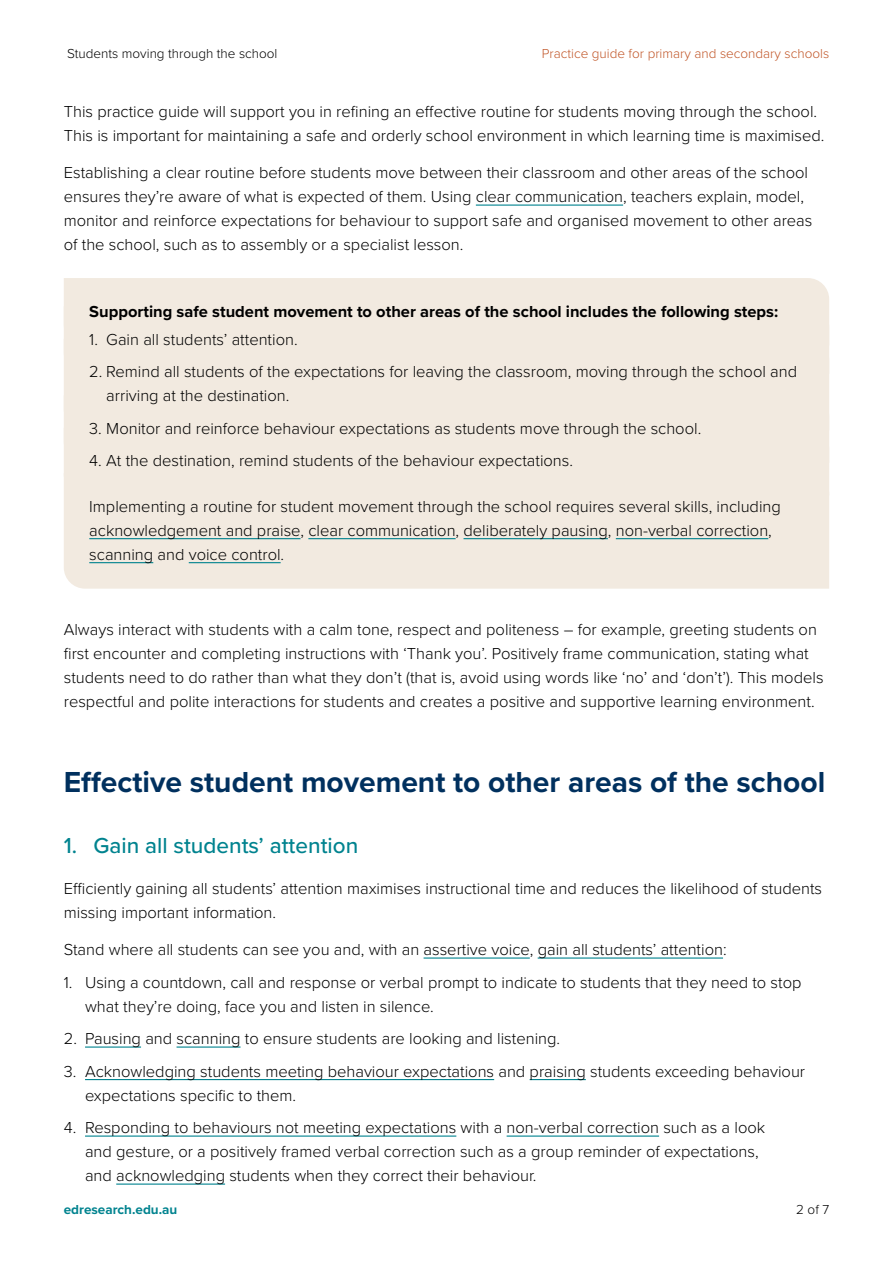
<style>
.page{position:relative;width:893px;height:1263px;background:#fff}
.page>*{position:absolute;margin:0;border:0;box-sizing:border-box;transform-origin:0 0}
.t1{font:700 30px "Proxima Nova";color:#00305e}
.H2_numbered{font:500 22.5px "Proxima Nova";color:#01838f}
.List_L1{font:300 16.5px/24px "Proxima Nova";color:#000}
.Box_List_-_NO_spacing{font:300 16.5px/24px "Proxima Nova";color:#000}
.Box_-_body_-_NO_spacing{font:300 16.5px/24px "Proxima Nova";color:#000}
.Box_-_Heading{font:700 16.5px "Proxima Nova";color:#000}
.t2{font:300 13.5px "Proxima Nova";color:#c15628}
.t3{font:300 13.5px "Proxima Nova";color:#000}
.t4{font:700 13.5px "Proxima Nova";color:#01838f}
</style>
<div class="page">
<hr style="left:476px;top:204px;width:147px;height:2px;background:#01838f">
<div style="left:64px;top:278px;width:765px;height:28px;background:#f2eae0"></div>
<div style="left:64px;top:306px;width:765px;height:33px;background:#f2eae0"></div>
<div style="left:64px;top:339px;width:765px;height:56px;background:#f2eae0"></div>
<div style="left:64px;top:395px;width:765px;height:33px;background:#f2eae0"></div>
<div style="left:64px;top:428px;width:765px;height:45px;background:#f2eae0"></div>
<div style="left:64px;top:473px;width:765px;height:116px;background:#f2eae0"></div>
<hr style="left:89px;top:538px;width:211px;height:1px;background:#01838f">
<hr style="left:308px;top:538px;width:148px;height:1px;background:#01838f">
<hr style="left:463px;top:538px;width:145px;height:1px;background:#01838f">
<hr style="left:616px;top:538px;width:152px;height:1px;background:#01838f">
<hr style="left:89px;top:562px;width:64px;height:1px;background:#01838f">
<hr style="left:189px;top:562px;width:92px;height:1px;background:#01838f">
<hr style="left:424px;top:957px;width:106px;height:1px;background:#01838f">
<hr style="left:538px;top:957px;width:185px;height:1px;background:#01838f">
<hr style="left:85px;top:1046px;width:56px;height:2px;background:#01838f">
<hr style="left:177px;top:1046px;width:64px;height:2px;background:#01838f">
<hr style="left:85px;top:1079px;width:409px;height:1px;background:#01838f">
<hr style="left:530px;top:1079px;width:56px;height:1px;background:#01838f">
<hr style="left:85px;top:1135px;width:371px;height:2px;background:#01838f">
<hr style="left:507px;top:1135px;width:152px;height:2px;background:#01838f">
<hr style="left:116px;top:1183px;width:109px;height:2px;background:#01838f">
<p class="t3" style="left:67px;top:43px;width:212px">Students moving through the school</p>
<p class="t2" style="left:542px;top:43px;width:289px">Practice guide for primary and secondary schools</p>
<p class="List_L1" style="left:64px;top:99px;width:762px">This practice guide will support you in refining an effective routine for students moving through the school.<br>This is important for maintaining a safe and orderly school environment in which learning time is maximised.</p>
<p class="List_L1" style="left:64px;top:160px;width:750px">Establishing a clear routine before students move between their classroom and other areas of the school ensures they’re aware of what is expected of them. Using clear communication, teachers explain, model, monitor and reinforce expectations for behaviour to support safe and organised movement to other areas of the school, such as to assembly or a specialist lesson.</p>
<p class="Box_-_Heading" style="left:89px;top:299px;width:690px">Supporting safe student movement to other areas of the school includes the following steps:</p>
<p class="Box_List_-_NO_spacing" style="left:89px;top:326px;width:210px">1. Gain all students’ attention.</p>
<p class="Box_List_-_NO_spacing" style="left:106px;top:359px;width:692px;text-indent:-17px">2. Remind all students of the expectations for leaving the classroom, moving through the school and arriving at the destination.</p>
<p class="Box_List_-_NO_spacing" style="left:89px;top:415px;width:613px">3. Monitor and reinforce behaviour expectations as students move through the school.</p>
<p class="Box_List_-_NO_spacing" style="left:89px;top:448px;width:485px">4. At the destination, remind students of the behaviour expectations.</p>
<p class="Box_-_body_-_NO_spacing" style="left:89px;top:493px;width:693px">Implementing a routine for student movement through the school requires several skills, including acknowledgement and praise, clear communication, deliberately pausing, non-verbal correction, scanning and voice control.</p>
<p class="List_L1" style="left:64px;top:616px;width:761px">Always interact with students with a calm tone, respect and politeness – for example, greeting students on first encounter and completing instructions with ‘Thank you’. Positively frame communication, stating what students need to do rather than what they don’t (that is, avoid using words like ‘no’ and ‘don’t’). This models respectful and polite interactions for students and creates a positive and supportive learning environment.</p>
<h1 class="t1" style="left:64px;top:760px;width:763px">Effective student movement to other areas of the school</h1>
<h2 class="H2_numbered" style="left:64px;top:829px;width:296px">1. Gain all students’ attention</h2>
<p class="List_L1" style="left:64px;top:876px;width:760px">Efficiently gaining all students’ attention maximises instructional time and reduces the likelihood of students missing important information.</p>
<p class="List_L1" style="left:64px;top:937px;width:664px">Stand where all students can see you and, with an assertive voice, gain all students’ attention:</p>
<p class="List_L1" style="left:85px;top:969px;width:718px;text-indent:-21px">1. Using a countdown, call and response or verbal prompt to indicate to students that they need to stop what they’re doing, face you and listen in silence.</p>
<p class="List_L1" style="left:64px;top:1026px;width:498px">2. Pausing and scanning to ensure students are looking and listening.</p>
<p class="List_L1" style="left:85px;top:1058px;width:722px;text-indent:-21px">3. Acknowledging students meeting behaviour expectations and praising students exceeding behaviour expectations specific to them.</p>
<p class="List_L1" style="left:85px;top:1115px;width:682px;text-indent:-21px">4. Responding to behaviours not meeting expectations with a non-verbal correction such as a look and gesture, or a positively framed verbal correction such as a group reminder of expectations, and acknowledging students when they correct their behaviour.</p>
<p class="t4" style="left:64px;top:1200px;width:115px">edresearch.edu.au</p>
<p class="t3" style="left:796px;top:1200px;width:34px">2 of 7</p>
</div>
